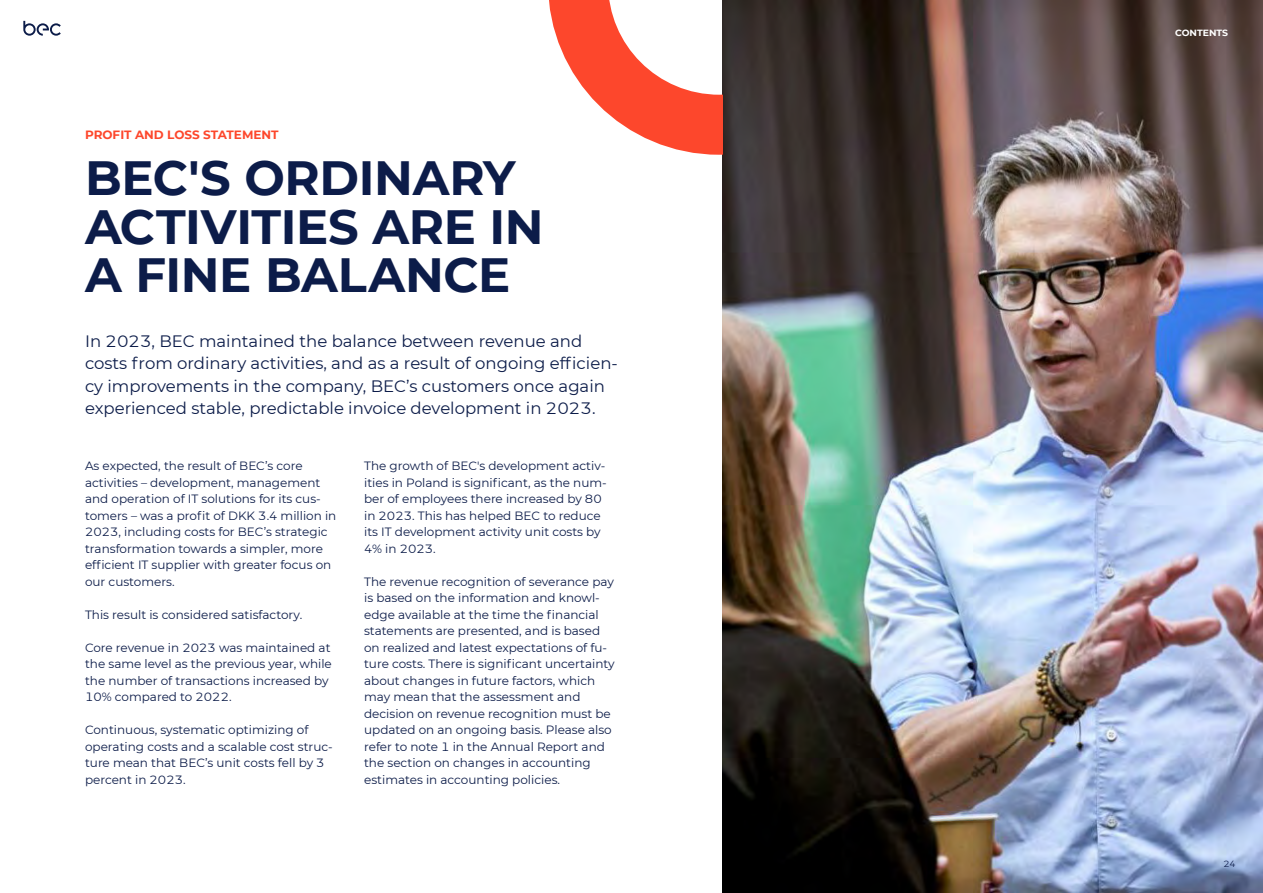
<style>
.page{position:relative;width:1263px;height:893px;background:#fff}
.page>*{position:absolute;margin:0;border:0;box-sizing:border-box;transform-origin:0 0}
.t1{font:700 48px/48.3px "BEC Montserrat";letter-spacing:-.01em;color:#0c1c49}
.t2{font:16.5px/22.5px "BEC Montserrat";color:#0c1c49}
.t3{font:12px/16.5px "BEC Montserrat";color:#0c1c49}
.t4{font:700 12px "BEC Montserrat";color:#fd472c}
.t5{font:700 9px "BEC Montserrat";color:#fff}
.t6{font:9px "BEC Montserrat";color:#0c1c49}
</style>
<div class="page">
<img style="left:723px;top:0;width:540px;height:893px">
<svg style="left:549px;top:0;width:174px;height:155px"></svg>
<svg style="left:23px;top:21px;width:38px;height:15px"></svg>
<p class="t4" style="left:85px;top:126px;width:195px">PROFIT AND LOSS STATEMENT</p>
<h1 class="t1" style="left:85px;top:152px;width:460px">BEC'S ORDINARY<br>ACTIVITIES ARE IN<br>A FINE BALANCE</h1>
<p class="t2" style="left:85px;top:329px;width:534px">In 2023, BEC maintained the balance between revenue and costs from ordinary activities, and as a result of ongoing efficien&shy;cy improvements in the company, BEC’s customers once again experienced stable, predictable invoice development in 2023.</p>
<p class="t3" style="left:85px;top:457px;width:253px">As expected, the result of BEC’s core activities – development, management and operation of IT solutions for its cus&shy;tomers – was a profit of DKK 3.4 million in 2023, including costs for BEC’s strategic transformation towards a simpler, more efficient IT supplier with greater focus on our customers.</p>
<p class="t3" style="left:85px;top:606px;width:219px">This result is considered satisfactory.</p>
<p class="t3" style="left:85px;top:639px;width:248px">Core revenue in 2023 was maintained at the same level as the previous year, while the number of transactions increased by 10% compared to 2022.</p>
<p class="t3" style="left:85px;top:721px;width:249px">Continuous, systematic optimizing of operating costs and a scalable cost struc&shy;ture mean that BEC’s unit costs fell by 3 percent in 2023.</p>
<p class="t3" style="left:364px;top:457px;width:244px">The growth of BEC's development activ&shy;ities in Poland is significant, as the num&shy;ber of employees there increased by 80 in 2023. This has helped BEC to reduce its IT development activity unit costs by 4% in 2023.</p>
<p class="t3" style="left:364px;top:573px;width:252px">The revenue recognition of severance pay is based on the information and knowl&shy;edge available at the time the financial statements are presented, and is based on realized and latest expectations of fu&shy;ture costs. There is significant uncertainty about changes in future factors, which may mean that the assessment and decision on revenue recognition must be updated on an ongoing basis. Please also refer to note 1 in the Annual Report and the section on changes in accounting estimates in accounting policies.</p>
<p class="t5" style="left:1175px;top:26px;width:55px">CONTENTS</p>
<p class="t6" style="left:1223px;top:857px;width:14px">24</p>
</div>
